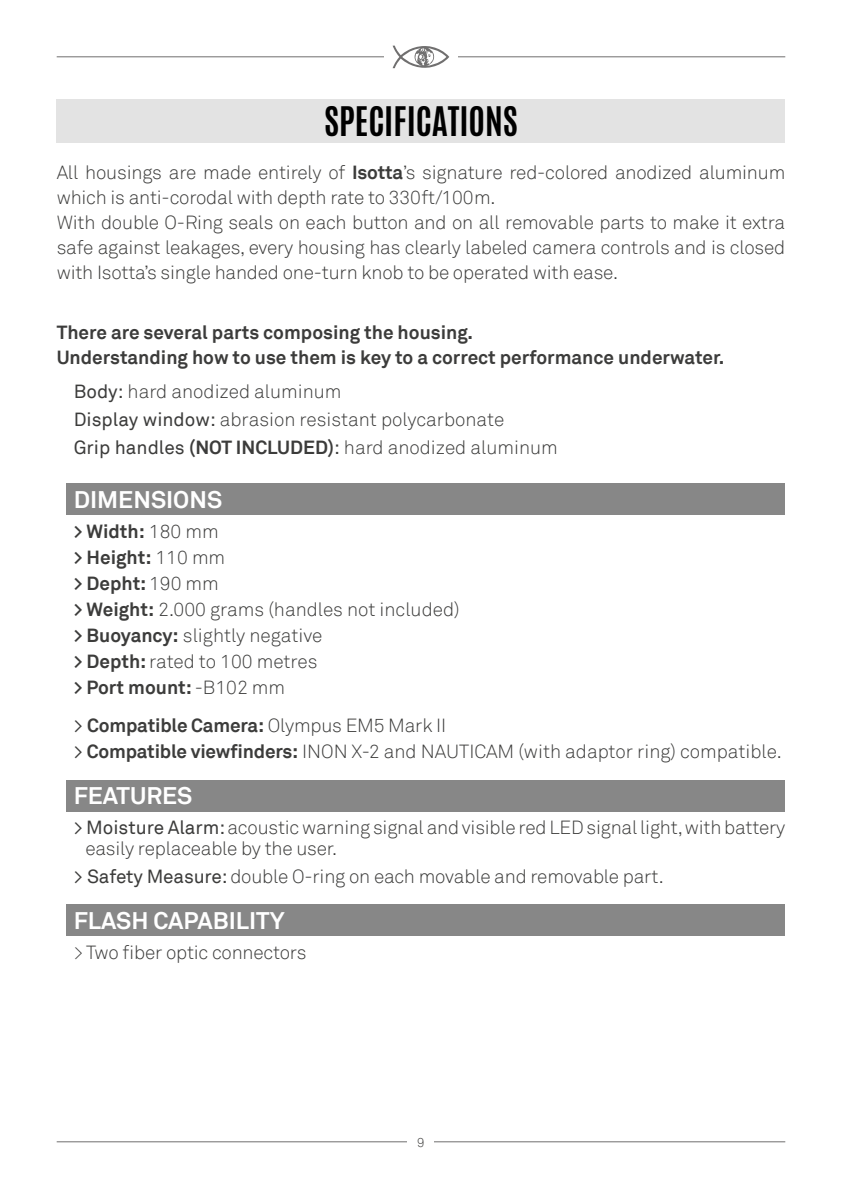
<style>
.page{position:relative;width:842px;height:1191px;background:#fff}
.page>*{position:absolute;margin:0;border:0;box-sizing:border-box;transform-origin:0 0}
.t1{font:700 34px "Antonio";color:#000}
.t2{font:700 24px "Akkurat";color:#fff}
.t3{font:300 19px/26px "Akkurat";letter-spacing:-.01em;color:#3c3c3b}
.t4{font:700 19px/25px "Akkurat";color:#3c3c3b}
.t5{font:300 13px "Akkurat";color:#3c3c3b}
.s1{font-weight:700}
.s2{font-weight:400}
</style>
<div class="page">
<hr style="left:57px;top:1141px;width:728px;height:1px;background:#706f6f">
<hr style="left:57px;top:56px;width:728px;height:1px;background:#706f6f">
<div style="left:384px;top:35px;width:74px;height:44px;background:#fff"></div>
<svg style="left:393px;top:45px;width:56px;height:24px"></svg>
<div style="left:408px;top:1137px;width:26px;height:9px;background:#fff"></div>
<div style="left:57px;top:99px;width:728px;height:44px;background:#e3e3e3"></div>
<div style="left:67px;top:483px;width:718px;height:32px;background:#878787"></div>
<div style="left:67px;top:780px;width:718px;height:31px;background:#878787"></div>
<div style="left:67px;top:904px;width:718px;height:32px;background:#878787"></div>
<h1 class="t1" style="left:324px;top:96px;width:195px">SPECIFICATIONS</h1>
<p class="t3" style="left:57px;top:160px;width:730px;line-height:25px">All housings are made entirely of <span class="s1">Isotta</span>’s signature red-colored anodized aluminum which is anti-corodal with depth rate to 330ft/100m.<br>With double O-Ring seals on each button and on all removable parts to make it extra safe against leakages, every housing has clearly labeled camera controls and is closed with Isotta’s single handed one-turn knob to be operated with ease.</p>
<p class="t4" style="left:57px;top:320px;width:669px">There are several parts composing the housing.<br>Understanding how to use them is key to a correct performance underwater.</p>
<p class="t3" style="left:74px;top:378px;width:486px;line-height:28px"><span class="s2">Body:</span> hard anodized aluminum<br><span class="s2">Display window:</span> abrasion resistant polycarbonate<br><span class="s2">Grip handles</span> <span class="s1">(NOT INCLUDED)</span><span class="s2">:</span> hard anodized aluminum</p>
<p class="t2" style="left:74px;top:484px;width:150px">DIMENSIONS</p>
<p class="t3" style="left:74px;top:519px;width:387px"><span class="s1">&gt; Width:</span> 180 mm<br><span class="s1">&gt; Height:</span> 110 mm<br><span class="s1">&gt; Depht:</span> 190 mm<br><span class="s1">&gt; Weight:</span> 2.000 grams (handles not included) <span class="s1">&gt; Buoyancy:</span> slightly negative<br><span class="s1">&gt; Depth:</span> rated to 100 metres<br><span class="s1">&gt; Port mount:</span> -B102 mm</p>
<p class="t3" style="left:74px;top:713px;width:709px"><span class="s2">&gt;</span> <span class="s1">Compatible Camera:</span> Olympus EM5 Mark II<br><span class="s2">&gt;</span> <span class="s1">Compatible viewfinders:</span> INON X-2 and NAUTICAM (with adaptor ring) compatible.</p>
<p class="t2" style="left:74px;top:780px;width:120px">FEATURES</p>
<p class="t3" style="left:85px;top:817px;width:701px;line-height:21px;text-indent:-12px"><span class="s2">&gt; Moisture Alarm:</span> acoustic warning signal and visible red LED signal light, with battery easily replaceable by the user.</p>
<p class="t3" style="left:74px;top:864px;width:592px"><span class="s2">&gt; Safety Measure:</span> double O-ring on each movable and removable part.</p>
<p class="t2" style="left:74px;top:905px;width:212px">FLASH CAPABILITY</p>
<p class="t3" style="left:74px;top:940px;width:234px">&gt; Two fiber optic connectors</p>
<p class="t5" style="left:417px;top:1134px;width:9px">9</p>
</div>
